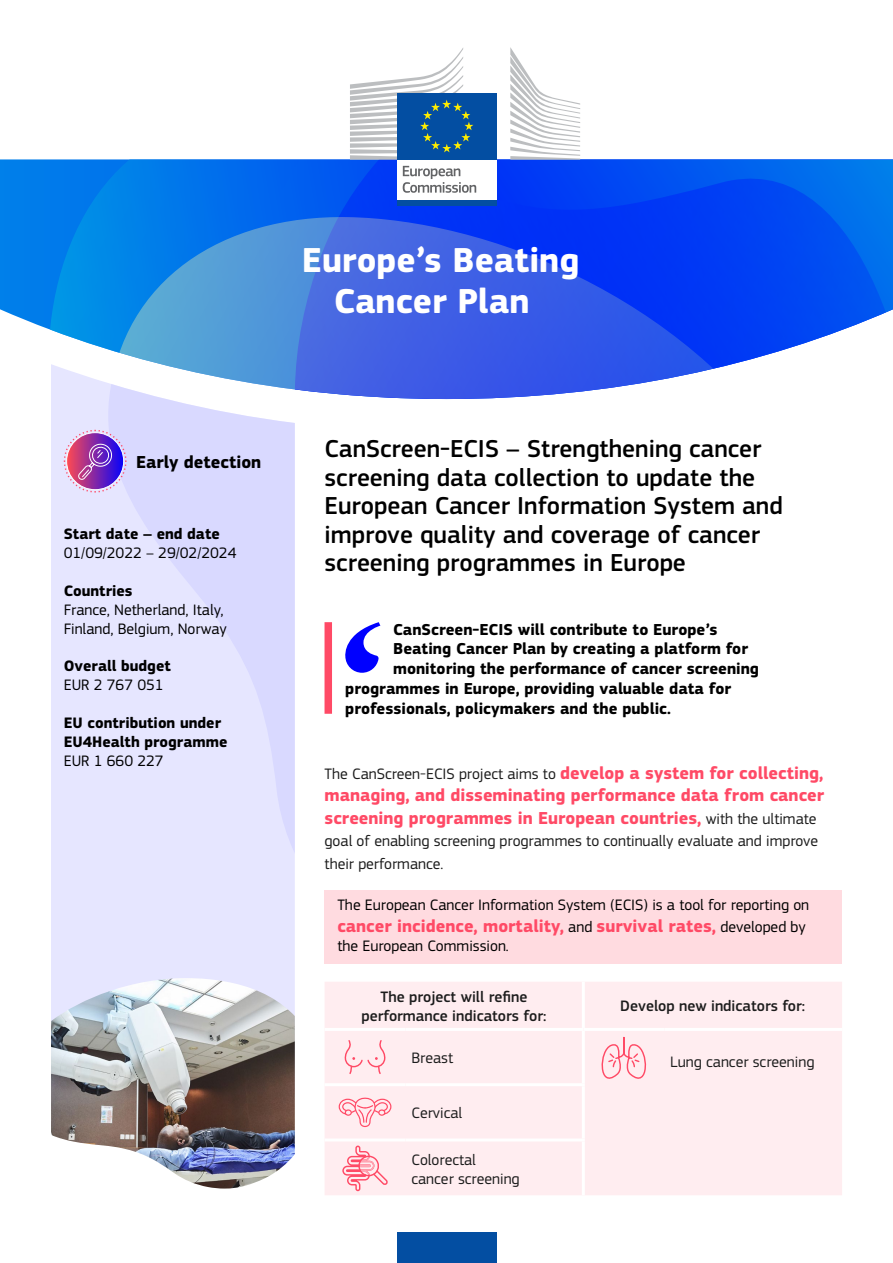
<style>
.page{position:relative;width:893px;height:1263px;background:#fff}
.page>*{position:absolute;margin:0;border:0;box-sizing:border-box;transform-origin:0 0}
.t1{font:700 36px/40.2px "EC Square Sans Pro";color:#fff;text-align:center}
.t2{font:500 25.5px/28.5px "EC Square Sans Pro";color:#000}
.t3{font:700 18px/22.5px "EC Square Sans Pro";color:#ff4a66}
.t4{font:700 18px "EC Square Sans Pro";color:#000}
.t5{font:700 16.5px "EC Square Sans Pro";color:#000}
.t6{font:15.75px/22.5px "EC Square Sans Pro";color:#1c1c1c}
.t7{font:15.75px/18.9px "EC Square Sans Pro";color:#000}
.t8{font:700 15.75px/18.9px "EC Square Sans Pro";color:#000}
.t9{font:500 15.75px/18.9px "EC Square Sans Pro";color:#1c1c1c;text-align:center}
.s1{font-weight:700;font-size:18px;color:#ff4a66}
.s2{font-weight:400;font-size:15.75px;color:#1c1c1c}
.s3{font-weight:400;font-size:15.75px;color:#000}
</style>
<div class="page">
<div style="left:0;top:159px;width:21px;height:159px;background:#007eea"></div>
<svg style="left:21px;top:159px;width:872px;height:189px;background:#1089ea"></svg>
<svg style="left:119px;top:159px;width:728px;height:56px;background:#0155f0"></svg>
<svg style="left:103px;top:215px;width:790px;height:184px;background:#3c70ea"></svg>
<div style="left:51px;top:364px;width:52px;height:614px;background:#e6e6ff"></div>
<svg style="left:103px;top:364px;width:192px;height:614px;background:#e0e1fe"></svg>
<img style="left:51px;top:978px;width:244px;height:210px">
<svg style="left:63px;top:429px;width:64px;height:64px;background:#b079ca"></svg>
<div style="left:397px;top:1232px;width:99px;height:31px;background:#034ea2"></div>
<div style="left:325px;top:890px;width:517px;height:73px;background:#ffdbe0"></div>
<div style="left:325px;top:622px;width:7px;height:92px;background:#ff4a66"></div>
<svg style="left:345px;top:622px;width:36px;height:51px"></svg>
<div style="left:397px;top:158px;width:99px;height:44px;background:#fff"></div>
<div style="left:397px;top:94px;width:99px;height:66px;background:#034ea2"></div>
<svg style="left:350px;top:48px;width:123px;height:112px"></svg>
<div style="left:397px;top:200px;width:99px;height:6px;background:#034ea2"></div>
<svg style="left:510px;top:47px;width:70px;height:113px"></svg>
<svg style="left:403px;top:166px;width:73px;height:27px"></svg>
<div style="left:325px;top:982px;width:517px;height:213px;background:#ffedf0"></div>
<hr style="left:582px;top:982px;width:3px;height:46px;background:#fff">
<hr style="left:582px;top:1031px;width:3px;height:52px;background:#fff">
<hr style="left:582px;top:1086px;width:3px;height:52px;background:#fff">
<hr style="left:582px;top:1141px;width:3px;height:54px;background:#fff">
<hr style="left:325px;top:1028px;width:80px;height:3px;background:#fff">
<hr style="left:405px;top:1028px;width:178px;height:3px;background:#fff">
<hr style="left:325px;top:1083px;width:80px;height:3px;background:#fff">
<hr style="left:405px;top:1083px;width:180px;height:3px;background:#fff">
<hr style="left:325px;top:1138px;width:80px;height:3px;background:#fff">
<hr style="left:405px;top:1138px;width:180px;height:3px;background:#fff">
<hr style="left:583px;top:1028px;width:81px;height:3px;background:#fff">
<hr style="left:664px;top:1028px;width:178px;height:3px;background:#fff">
<svg style="left:344px;top:1039px;width:42px;height:36px;background:#ffdbe1"></svg>
<svg style="left:598px;top:1036px;width:51px;height:54px;background:#ffd8de"></svg>
<svg style="left:338px;top:1098px;width:54px;height:30px;background:#ffccd4"></svg>
<svg style="left:342px;top:1145px;width:47px;height:47px;background:#ffc6cf"></svg>
<h1 class="t1" style="left:302px;top:242px;width:279px">Europe’s Beating<br>Cancer Plan</h1>
<p class="t4" style="left:136px;top:452px;width:127px">Early detection</p>
<p class="t8" style="left:64px;top:525px;width:158px">Start date – end date</p>
<p class="t7" style="left:64px;top:543px;width:174px">01/09/2022 – 29/02/2024</p>
<p class="t8" style="left:64px;top:582px;width:70px">Countries</p>
<p class="t7" style="left:64px;top:600px;width:165px">France, Netherland, Italy,<br>Finland, Belgium, Norway</p>
<p class="t8" style="left:64px;top:657px;width:109px">Overall budget</p>
<p class="t7" style="left:64px;top:676px;width:101px">EUR 2 767 051</p>
<p class="t8" style="left:64px;top:714px;width:165px">EU contribution under<br>EU4Health programme</p>
<p class="t7" style="left:64px;top:751px;width:101px">EUR 1 660 227</p>
<h2 class="t2" style="left:325px;top:435px;width:460px">CanScreen-ECIS – Strengthening cancer screening data collection to update the European Cancer Information System and improve quality and coverage of cancer screening programmes in Europe</h2>
<p class="t5" style="left:393px;top:619px;width:326px">CanScreen-ECIS will contribute to Europe’s</p>
<p class="t5" style="left:393px;top:639px;width:356px">Beating Cancer Plan by creating a platform for</p>
<p class="t5" style="left:393px;top:659px;width:367px">monitoring the performance of cancer screening</p>
<p class="t5" style="left:345px;top:679px;width:387px">programmes in Europe, providing valuable data for</p>
<p class="t5" style="left:345px;top:698px;width:327px">professionals, policymakers and the public.</p>
<p class="t6" style="left:325px;top:763px;width:500px">The CanScreen-ECIS project aims to <span class="s1">develop a system for collecting,</span></p>
<p class="t3" style="left:325px;top:785px;width:501px">managing, and disseminating performance data from cancer screening programmes in European countries, <span class="s2">with the ultimate</span></p>
<p class="t6" style="left:325px;top:830px;width:495px">goal of enabling screening programmes to continually evaluate and improve their performance.</p>
<p class="t7" style="left:337px;top:896px;width:473px">The European Cancer Information System (ECIS) is a tool for reporting on</p>
<p class="t3" style="left:337px;top:915px;width:470px">cancer incidence, mortality, <span class="s3">and</span> survival rates, <span class="s3">developed by</span></p>
<p class="t7" style="left:337px;top:936px;width:173px">the European Commission.</p>
<p class="t9" style="left:362px;top:988px;width:186px">The project will refine performance indicators for:</p>
<p class="t9" style="left:620px;top:997px;width:187px">Develop new indicators for:</p>
<p class="t6" style="left:411px;top:1047px;width:43px">Breast</p>
<p class="t6" style="left:670px;top:1051px;width:146px">Lung cancer screening</p>
<p class="t6" style="left:411px;top:1102px;width:52px">Cervical</p>
<p class="t6" style="left:411px;top:1150px;width:110px;line-height:18.9px">Colorectal cancer screening</p>
</div>
